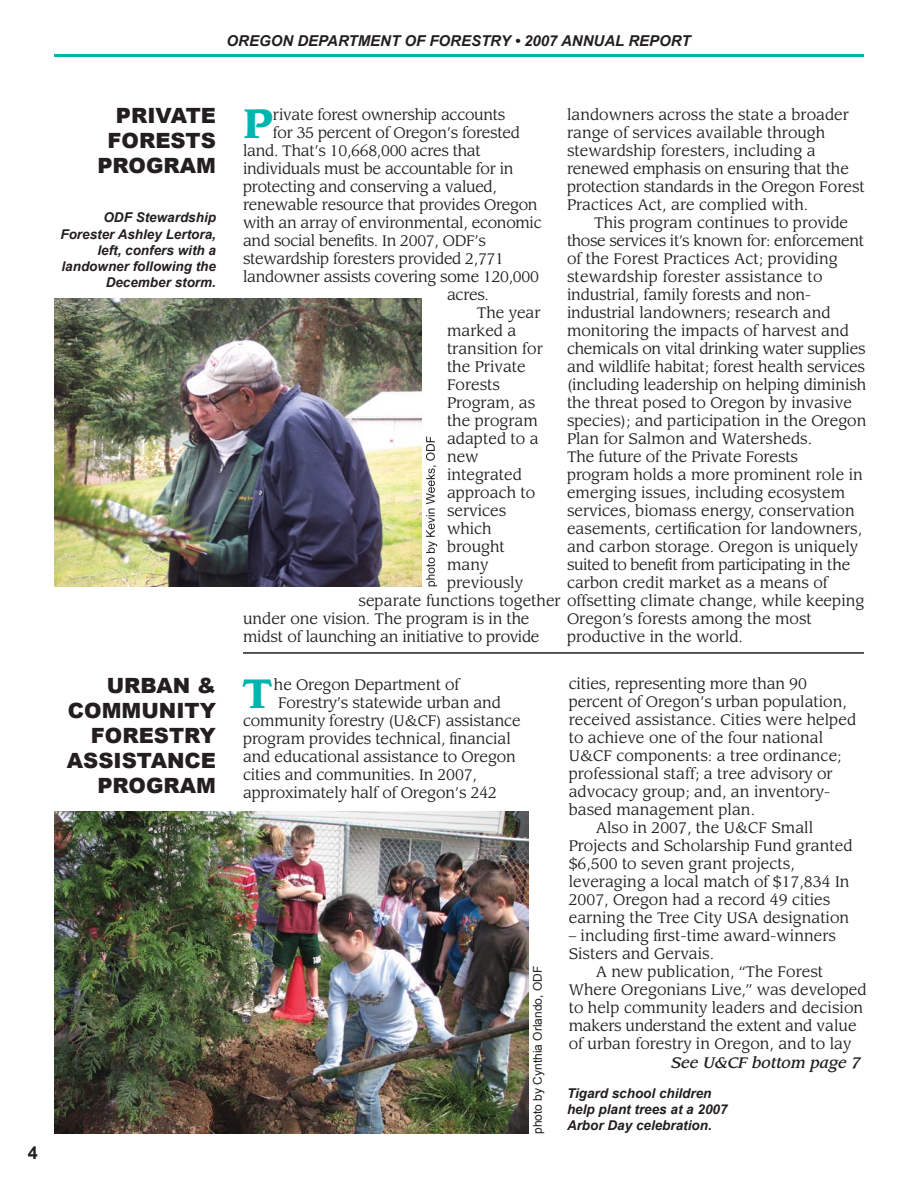
<style>
.page{position:relative;width:918px;height:1188px;background:#fff}
.page>*{position:absolute;margin:0;border:0;box-sizing:border-box;transform-origin:0 0}
.t1{font:700 40.35px "Leawood";color:#00b5ad}
.t2{font:900 21px/25.2px "Arial";color:#231f20;text-align:right}
.t3{font:700 18px "Arial";color:#231f20}
.t4{font:15px/18px "Leawood";color:#231f20}
.t5{font:15px "Leawood";letter-spacing:-.02em;color:#231f20}
.t6{font:italic 700 15px "Arial";color:#231f20}
.t7{font:italic 500 15px "Leawood";color:#231f20}
.t8{font:italic 700 13.5px/16.2px "Arial";color:#231f20;text-align:right}
.t9{font:12px "Arial";color:#231f20}
</style>
<div class="page">
<hr style="left:54px;top:54px;width:810px;height:3px;background:#00b5ad">
<img style="left:54px;top:812px;width:475px;height:322px">
<img style="left:54px;top:299px;width:368px;height:287px">
<hr style="left:243px;top:652px;width:621px;height:2px;background:#231f20">
<svg style="left:426px;top:436px;width:11px;height:150px"></svg>
<p class="t6" style="left:227px;top:31px;width:465px">OREGON DEPARTMENT OF FORESTRY • 2007 ANNUAL REPORT</p>
<h2 class="t2" style="left:97px;top:103px;width:120px">PRIVATE<br>FORESTS<br>PROGRAM</h2>
<p class="t8" style="left:60px;top:210px;width:157px">ODF Stewardship<br>Forester Ashley Lertora, left, confers with a landowner following the<br>December storm.</p>
<h2 class="t2" style="left:67px;top:673px;width:151px">URBAN &amp;<br>COMMUNITY<br>FORESTRY<br>ASSISTANCE<br>PROGRAM</h2>
<p class="t3" style="left:28px;top:1141px;width:12px">4</p>
<h1 class="t1" style="left:243px;top:99px;width:31px">P</h1>
<p class="t5" style="left:273px;top:105px;width:234px">rivate forest ownership accounts</p>
<p class="t4" style="left:567px;top:106px;width:299px">landowners across the state a broader range of services available through stewardship foresters, including a renewed emphasis on ensuring that the protection standards in the Oregon Forest Practices Act, are complied with.</p>
<p class="t4" style="left:567px;top:214px;width:301px;text-indent:27px">This program continues to provide those services it’s known for: enforcement of the Forest Practices Act; providing stewardship forester assistance to industrial, family forests and non&shy;industrial landowners; research and monitoring the impacts of harvest and chemicals on vital drinking water supplies and wildlife habitat; forest health services (including leadership on helping diminish the threat posed to Oregon by invasive species); and participation in the Oregon Plan for Salmon and Watersheds.<br>The future of the Private Forests<br>program holds a more prominent role in emerging issues, including ecosystem services, biomass energy, conservation easements, certification for landowners, and carbon storage. Oregon is uniquely suited to benefit from participating in the carbon credit market as a means of</p>
<p class="t4" style="left:567px;top:610px;width:246px">Oregon’s forests among the most productive in the world.</p>
<p class="t5" style="left:273px;top:123px;width:248px">for 35 percent of Oregon’s forested</p>
<p class="t5" style="left:243px;top:141px;width:239px">land. That’s 10,668,000 acres that</p>
<p class="t5" style="left:243px;top:159px;width:272px">individuals must be accountable for in</p>
<p class="t5" style="left:243px;top:177px;width:255px">protecting and conserving a valued,</p>
<p class="t5" style="left:243px;top:195px;width:296px">renewable resource that provides Oregon</p>
<p class="t5" style="left:243px;top:213px;width:300px">with an array of environmental, economic</p>
<p class="t5" style="left:243px;top:231px;width:245px">and social benefits. In 2007, ODF’s</p>
<p class="t5" style="left:243px;top:249px;width:263px">stewardship foresters provided 2,771</p>
<p class="t5" style="left:243px;top:267px;width:298px">landowner assists covering some 120,000</p>
<p class="t4" style="left:447px;top:286px;width:44px">acres.</p>
<p class="t4" style="left:477px;top:304px;width:65px">The year</p>
<p class="t4" style="left:447px;top:322px;width:71px">marked a</p>
<p class="t4" style="left:447px;top:340px;width:97px">transition for</p>
<p class="t4" style="left:447px;top:358px;width:80px">the Private</p>
<p class="t4" style="left:447px;top:376px;width:55px">Forests</p>
<p class="t4" style="left:447px;top:394px;width:90px">Program, as</p>
<p class="t4" style="left:447px;top:412px;width:92px">the program</p>
<p class="t4" style="left:447px;top:430px;width:93px">adapted to a</p>
<p class="t4" style="left:447px;top:448px;width:33px">new</p>
<p class="t4" style="left:447px;top:466px;width:76px">integrated</p>
<p class="t4" style="left:447px;top:484px;width:90px">approach to</p>
<p class="t4" style="left:447px;top:502px;width:61px">services</p>
<p class="t4" style="left:447px;top:520px;width:46px">which</p>
<p class="t4" style="left:447px;top:538px;width:59px">brought</p>
<p class="t4" style="left:447px;top:556px;width:43px">many</p>
<p class="t4" style="left:447px;top:574px;width:77px">previously</p>
<p class="t4" style="left:358px;top:592px;width:507px">separate functions together offsetting climate change, while keeping</p>
<p class="t4" style="left:243px;top:610px;width:288px">under one vision. The program is in the</p>
<p class="t5" style="left:243px;top:627px;width:298px">midst of launching an initiative to provide</p>
<h1 class="t1" style="left:243px;top:669px;width:30px">T</h1>
<p class="t4" style="left:274px;top:676px;width:187px">he Oregon Department of</p>
<p class="t4" style="left:278px;top:694px;width:224px">Forestry’s statewide urban and</p>
<p class="t4" style="left:243px;top:712px;width:279px">community forestry (U&amp;CF) assistance</p>
<p class="t4" style="left:243px;top:730px;width:269px">program provides technical, financial</p>
<p class="t4" style="left:243px;top:748px;width:274px">and educational assistance to Oregon</p>
<p class="t4" style="left:243px;top:766px;width:235px">cities and communities. In 2007,</p>
<p class="t4" style="left:243px;top:784px;width:256px">approximately half of Oregon’s 242</p>
<p class="t9" style="left:529px;top:1134px;width:170px;rotate:-90deg">photo by Cynthia Orlando, ODF</p>
<p class="t4" style="left:569px;top:675px;width:240px">cities, representing more than 90</p>
<p class="t4" style="left:569px;top:693px;width:280px">percent of Oregon’s urban population,</p>
<p class="t4" style="left:569px;top:711px;width:289px">received assistance. Cities were helped</p>
<p class="t4" style="left:569px;top:729px;width:256px">to achieve one of the four national</p>
<p class="t4" style="left:569px;top:747px;width:275px">U&amp;CF components: a tree ordinance;</p>
<p class="t4" style="left:569px;top:765px;width:265px">professional staff; a tree advisory or</p>
<p class="t4" style="left:569px;top:783px;width:263px">advocacy group; and, an inventory-</p>
<p class="t4" style="left:569px;top:801px;width:188px">based management plan.</p>
<p class="t4" style="left:596px;top:819px;width:219px">Also in 2007, the U&amp;CF Small</p>
<p class="t4" style="left:569px;top:837px;width:285px">Projects and Scholarship Fund granted</p>
<p class="t4" style="left:569px;top:855px;width:228px">$6,500 to seven grant projects,</p>
<p class="t4" style="left:569px;top:873px;width:282px">leveraging a local match of $17,834 In</p>
<p class="t4" style="left:569px;top:891px;width:263px">2007, Oregon had a record 49 cities</p>
<p class="t4" style="left:569px;top:909px;width:282px">earning the Tree City USA designation</p>
<p class="t4" style="left:569px;top:927px;width:269px">– including first-time award-winners<br>Sisters and Gervais.</p>
<p class="t4" style="left:569px;top:963px;width:300px;text-indent:27px">A new publication, “The Forest Where Oregonians Live,” was developed to help community leaders and decision makers understand the extent and value of urban forestry in Oregon, and to lay</p>
<p class="t7" style="left:672px;top:1053px;width:191px">See U&amp;CF bottom page 7</p>
<p class="t8" style="left:567px;top:1086px;width:162px;text-align:left">Tigard school children help plant trees at a 2007<br>Arbor Day celebration.</p>
</div>
